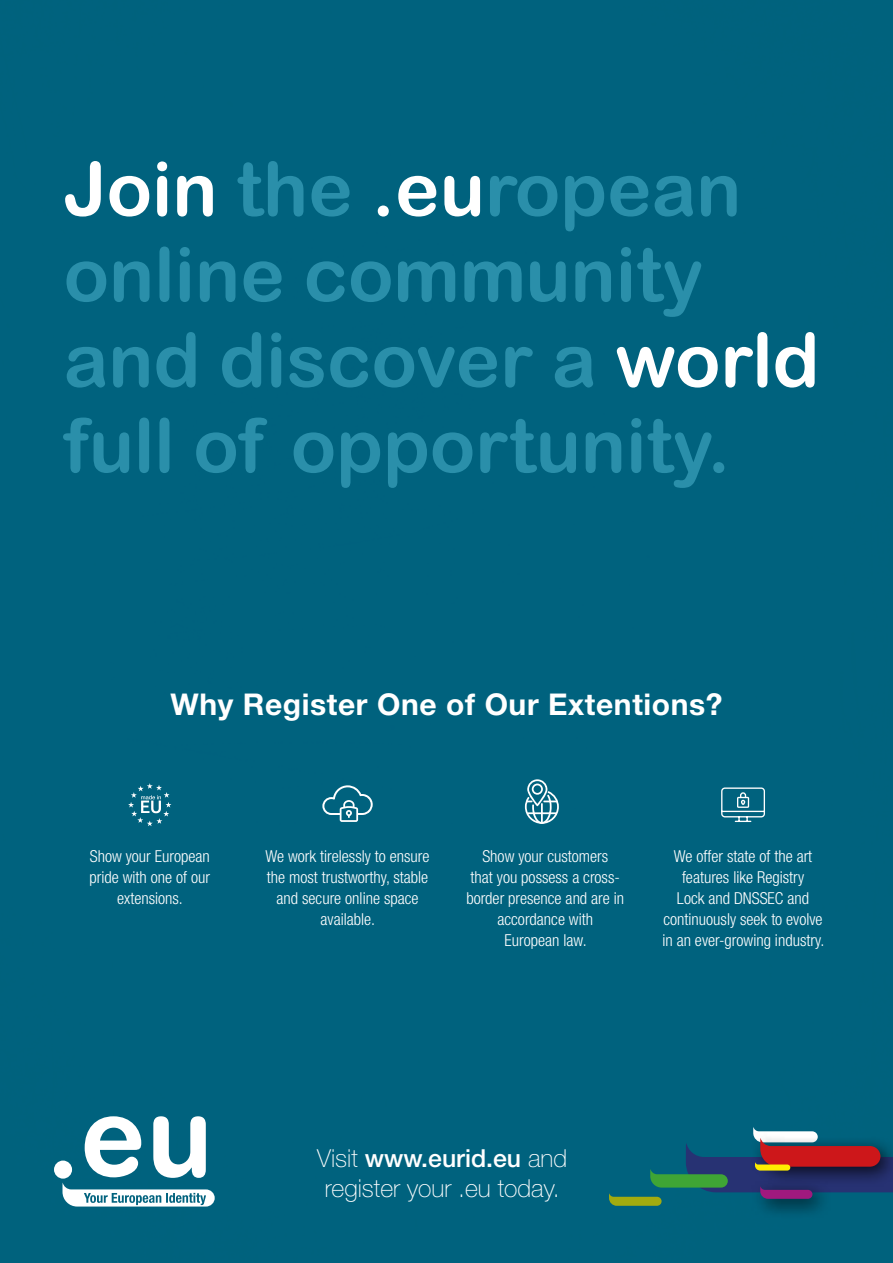
<style>
.page{position:relative;width:893px;height:1263px;background:#00627e}
.page>*{position:absolute;margin:0;border:0;box-sizing:border-box;transform-origin:0 0}
.t1{font:75px/85.5px "Arial Rounded MT Bold";color:#2a8faa}
.t2{font:700 30px "Helvetica Neue LT Pro";letter-spacing:.02em;color:#fff}
.t3{font:100 24.9px/29.8px "Helvetica Neue LT Pro";color:#fff}
.t4{font:300 condensed 16.5px/21px "Helvetica Neue LT Std";color:#fff;text-align:center}
.s1{color:#fff}
.s2{font-weight:500}
</style>
<div class="page">
<div style="left:17px;top:17px;width:876px;height:1216px;background:#00627e"></div>
<h1 class="t1" style="left:64px;top:145px;width:757px"><span class="s1">Join</span> the <span class="s1">.eu</span>ropean online community and discover a <span class="s1">world </span>full of opportunity.</h1>
<h2 class="t2" style="left:170px;top:685px;width:554px">Why Register One of Our Extentions?</h2>
<p class="t4" style="left:89px;top:845px;width:122px">Show your European pride with one of our extensions.</p>
<p class="t4" style="left:266px;top:845px;width:165px">We work tirelessly to ensure the most trustworthy, stable and secure online space available.</p>
<p class="t4" style="left:466px;top:845px;width:159px">Show your customers<br>that you possess a cross&shy;border presence and are in accordance with<br>European law.</p>
<p class="t4" style="left:662px;top:845px;width:164px">We offer state of the art features like Registry<br>Lock and DNSSEC and continuously seek to evolve in an ever-growing industry.</p>
<h3 class="t3" style="left:317px;top:1143px;width:251px">Visit <span class="s2">www.eurid.eu</span> and register your .eu today.</h3>
</div>
